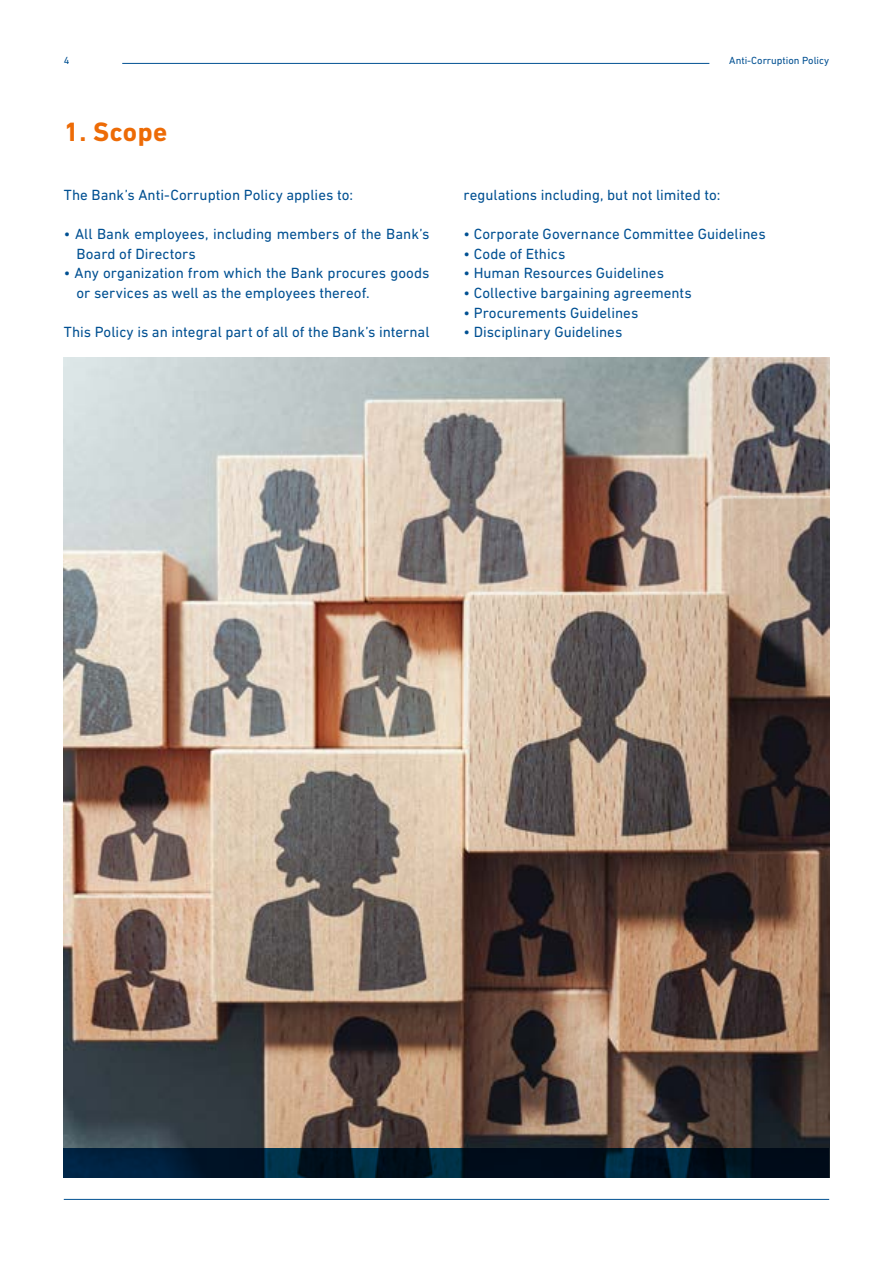
<style>
.page{position:relative;width:893px;height:1263px;background:#fff}
.page>*{position:absolute;margin:0;border:0;box-sizing:border-box;transform-origin:0 0}
.t1{font:700 27px "DIN Next LT Pro";letter-spacing:.02em;color:#ed6b06}
.t2{font:15px/19.5px "DIN Next LT Pro";color:#005092}
.t3{font:10.5px "DIN Next LT Pro";color:#005092}
</style>
<div class="page">
<hr style="left:122px;top:63px;width:587px;height:1px;background:#005092">
<hr style="left:64px;top:1199px;width:765px;height:1px;background:#005092">
<img style="left:64px;top:357px;width:765px;height:791px">
<svg style="left:64px;top:1148px;width:765px;height:30px;fill:#00101e"></svg>
<p class="t3" style="left:64px;top:54px;width:7px">4</p>
<p class="t3" style="left:729px;top:54px;width:101px">Anti-Corruption Policy</p>
<h1 class="t1" style="left:64px;top:116px;width:105px">1. Scope</h1>
<p class="t2" style="left:64px;top:185px;width:291px">The Bank’s Anti-Corruption Policy applies to:</p>
<p class="t2" style="left:77px;top:224px;width:354px;text-indent:-13px">• All Bank employees, including members of the Bank’s<br>Board of Directors</p>
<p class="t2" style="left:77px;top:263px;width:354px;text-indent:-13px">• Any organization from which the Bank procures goods or services as well as the employees thereof.</p>
<p class="t2" style="left:64px;top:322px;width:367px">This Policy is an integral part of all of the Bank’s internal</p>
<p class="t2" style="left:463px;top:185px;width:258px">regulations including, but not limited to:</p>
<p class="t2" style="left:463px;top:224px;width:304px">• Corporate Governance Committee Guidelines</p>
<p class="t2" style="left:463px;top:244px;width:103px">• Code of Ethics</p>
<p class="t2" style="left:463px;top:263px;width:202px">• Human Resources Guidelines</p>
<p class="t2" style="left:463px;top:283px;width:230px">• Collective bargaining agreements</p>
<p class="t2" style="left:463px;top:302px;width:176px">• Procurements Guidelines</p>
<p class="t2" style="left:463px;top:322px;width:160px">• Disciplinary Guidelines</p>
</div>
